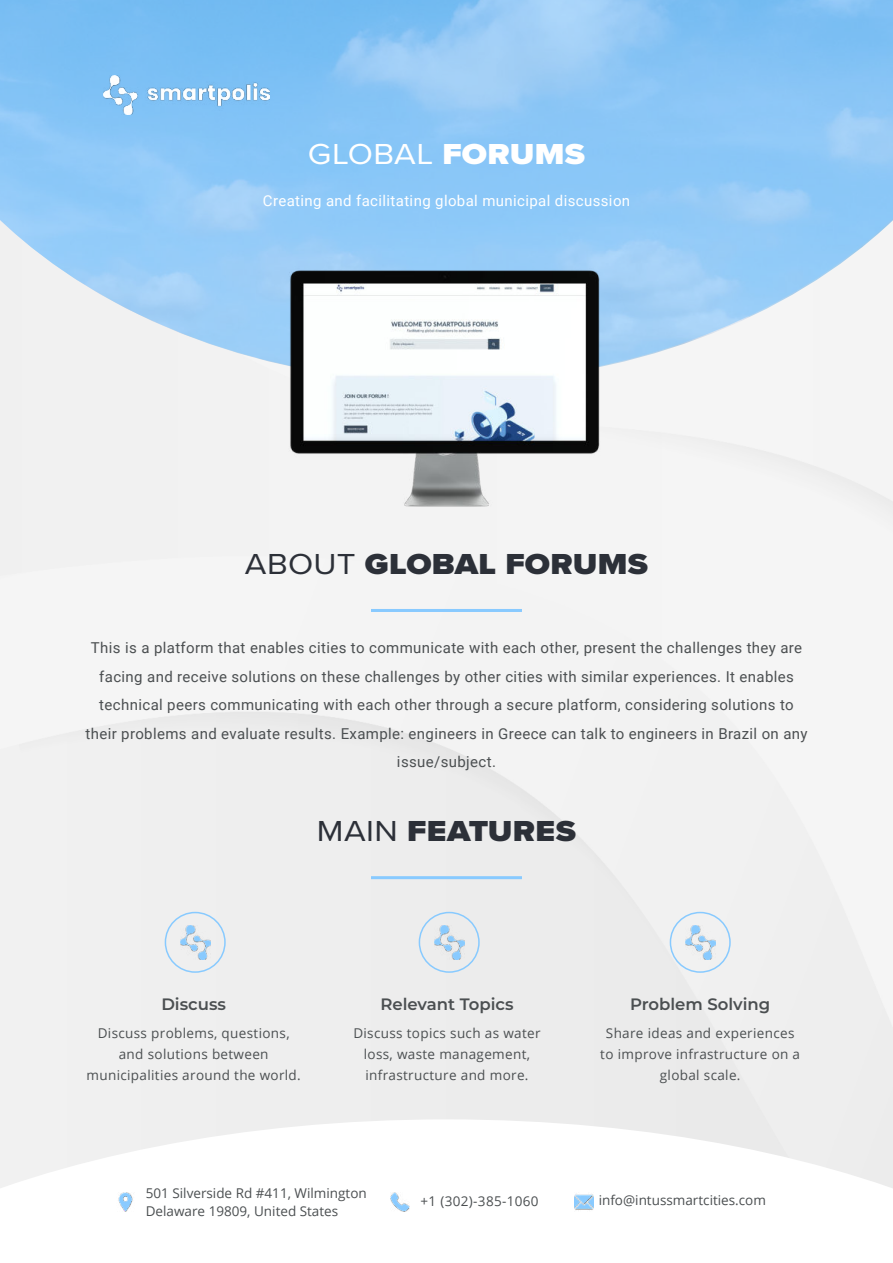
<style>
.page{position:relative;width:893px;height:1263px;background:#fff}
.page>*{position:absolute;margin:0;border:0;box-sizing:border-box;transform-origin:0 0}
.t1{font:900 30px "Proxima Nova";letter-spacing:.01em;color:#2c3038;scale:1.1 1}
.t2{font:30px "Proxima Nova";letter-spacing:.01em;color:#fff;scale:1.1 1}
.t3{font:600 16.5px "Montserrat";color:#4b4f51}
.t4{font:15px/28.5px "Roboto";letter-spacing:.025em;color:#4b4f51;text-align:center}
.t5{font:15px "Roboto";letter-spacing:.025em;color:#fff}
.t6{font:13.5px/21px "Open Sans";letter-spacing:.025em;color:#4b4f51;text-align:center}
.t7{font:13.5px/18px "Open Sans";color:#4b4f51}
.s1{font-weight:900}
.s2{font-weight:400}
</style>
<div class="page">
<img style="left:434px;top:925px;width:30px;height:34px">
<div style="left:419px;top:912px;width:61px;height:61px;border:2px solid #88caff;border-radius:50%"></div>
<img style="left:685px;top:925px;width:30px;height:34px">
<div style="left:670px;top:912px;width:61px;height:61px;border:2px solid #88caff;border-radius:50%"></div>
<img style="left:180px;top:925px;width:30px;height:34px">
<div style="left:165px;top:912px;width:61px;height:61px;border:2px solid #88caff;border-radius:50%"></div>
<svg style="left:0;top:0;width:893px;height:382px;background:#9accf5"></svg>
<img style="left:204px;top:249px;width:485px;height:272px">
<img style="left:104px;top:75px;width:166px;height:40px">
<hr style="left:371px;top:609px;width:151px;height:3px;background:#88caff">
<hr style="left:371px;top:876px;width:151px;height:3px;background:#88caff">
<svg style="left:0;top:1119px;width:893px;height:93px"></svg>
<img style="left:116px;top:1192px;width:19px;height:19px">
<img style="left:391px;top:1192px;width:19px;height:19px">
<img style="left:575px;top:1192px;width:19px;height:19px">
<h1 class="t2" style="left:308px;top:142px;width:254px">GLOBAL <span class="s1">FORUMS</span></h1>
<p class="t5" style="left:263px;top:195px;width:369px">Creating and facilitating global municipal discussion</p>
<h1 class="t1" style="left:245px;top:551px;width:368px"><span class="s2">ABOUT</span> GLOBAL FORUMS</h1>
<p class="t4" style="left:85px;top:635px;width:724px">This is a platform that enables cities to communicate with each other, present the challenges they are facing and receive solutions on these challenges by other cities with similar experiences. It enables technical peers communicating with each other through a secure platform, considering solutions to their problems and evaluate results. Example: engineers in Greece can talk to engineers in Brazil on any issue/subject.</p>
<h1 class="t1" style="left:317px;top:818px;width:237px"><span class="s2">MAIN</span> FEATURES</h1>
<p class="t3" style="left:161px;top:997px;width:66px">Discuss</p>
<p class="t6" style="left:87px;top:1024px;width:216px">Discuss problems, questions, and solutions between municipalities around the world.</p>
<p class="t3" style="left:380px;top:997px;width:135px">Relevant Topics</p>
<p class="t6" style="left:353px;top:1024px;width:189px">Discuss topics such as water loss, waste management, infrastructure and more.</p>
<p class="t3" style="left:630px;top:997px;width:142px">Problem Solving</p>
<p class="t6" style="left:600px;top:1024px;width:201px">Share ideas and experiences to improve infrastructure on a global scale.</p>
<p class="t7" style="left:146px;top:1185px;width:223px">501 Silverside Rd #411, Wilmington<br>Delaware 19809, United States</p>
<p class="t6" style="left:420px;top:1192px;width:120px">+1 (302)-385-1060</p>
<p class="t7" style="left:599px;top:1193px;width:169px">info@intussmartcities.com</p>
</div>
